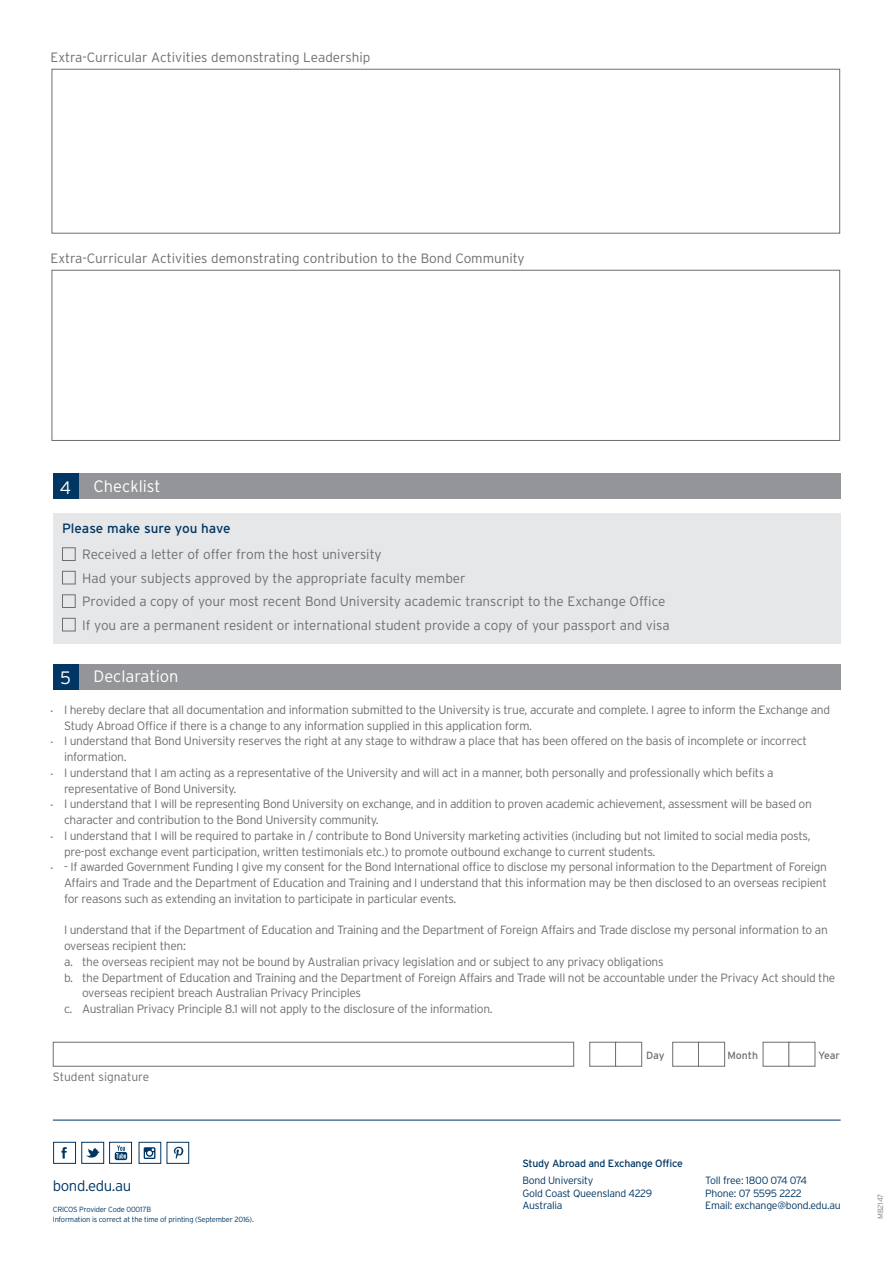
<style>
.page{position:relative;width:893px;height:1263px;background:#fff}
.page>*{position:absolute;margin:0;border:0;box-sizing:border-box;transform-origin:0 0}
.t1{font:300 18px "Interstate";color:#fff}
.t2{font:300 16.5px "Interstate";color:#fff}
.t3{font:300 15px "Interstate";letter-spacing:-.025em;color:#003663}
.t4{font:300 13.5px/23.5px "Interstate";color:#6d6e71}
.t5{font:13.5px "Interstate";color:#003663}
.t6{font:300 12px/15.8px "Interstate";letter-spacing:-.025em;color:#6d6e71}
.t7{font:300 12px "Interstate";color:#6d6e71}
.t8{font:300 10.5px/12.6px "Interstate";letter-spacing:-.025em;color:#003663}
.t9{font:10.5px "Interstate";letter-spacing:-.025em;color:#003663}
.t10{font:10.5px "Interstate";color:#6d6e71}
.t11{font:300 7.5px "Interstate";letter-spacing:-.025em;color:#003663}
.t12{font:300 7.5px "Interstate";color:#808285}
.s1{font-size:7.5px}
</style>
<div class="page">
<div style="left:53px;top:513px;width:788px;height:131px;background:#e6e7e8"></div>
<div style="left:53px;top:1042px;width:521px;height:24px;border:1px solid #6d6e71"></div>
<div style="left:589px;top:1042px;width:27px;height:24px;background:#fff;border:1px solid #6d6e71"></div>
<div style="left:615px;top:1042px;width:27px;height:24px;background:#fff;border:1px solid #6d6e71"></div>
<div style="left:672px;top:1042px;width:27px;height:24px;background:#fff;border:1px solid #6d6e71"></div>
<div style="left:698px;top:1042px;width:27px;height:24px;background:#fff;border:1px solid #6d6e71"></div>
<div style="left:763px;top:1042px;width:27px;height:24px;background:#fff;border:1px solid #6d6e71"></div>
<div style="left:788px;top:1042px;width:27px;height:24px;background:#fff;border:1px solid #6d6e71"></div>
<div style="left:53px;top:473px;width:788px;height:26px;background:#939598"></div>
<div style="left:53px;top:664px;width:788px;height:25px;background:#939598"></div>
<div style="left:53px;top:473px;width:25px;height:26px;background:#003663"></div>
<div style="left:53px;top:664px;width:25px;height:25px;background:#003663"></div>
<div style="left:62px;top:547px;width:14px;height:14px;border:1px solid #6d6e71"></div>
<div style="left:62px;top:571px;width:14px;height:13px;border:1px solid #6d6e71"></div>
<div style="left:62px;top:594px;width:14px;height:14px;border:1px solid #6d6e71"></div>
<div style="left:62px;top:618px;width:14px;height:13px;border:1px solid #6d6e71"></div>
<hr style="left:53px;top:1120px;width:788px;height:1px;background:#003663">
<svg style="left:53px;top:1141px;width:79px;height:23px"></svg>
<svg style="left:138px;top:1141px;width:51px;height:23px"></svg>
<div style="left:52px;top:69px;width:788px;height:165px;border:1px solid #6d6e71"></div>
<div style="left:52px;top:270px;width:788px;height:171px;border:1px solid #6d6e71"></div>
<p class="t4" style="left:51px;top:45px;width:321px">Extra-Curricular Activities demonstrating Leadership</p>
<p class="t4" style="left:51px;top:246px;width:476px">Extra-Curricular Activities demonstrating contribution to the Bond Community</p>
<h1 class="t1" style="left:60px;top:477px;width:13px">4</h1>
<h2 class="t2" style="left:94px;top:477px;width:69px">Checklist</h2>
<p class="t5" style="left:62px;top:520px;width:170px">Please make sure you have</p>
<p class="t4" style="left:82px;top:543px;width:589px">Received a letter of offer from the host university<br>Had your subjects approved by the appropriate faculty member<br>Provided a copy of your most recent Bond University academic transcript to the Exchange Office If you are a permanent resident or international student provide a copy of your passport and visa</p>
<h1 class="t1" style="left:60px;top:667px;width:12px">5</h1>
<h2 class="t2" style="left:94px;top:667px;width:86px">Declaration</h2>
<p class="t6" style="left:64px;top:702px;width:768px;text-indent:-14px"><span class="s1">•</span> I hereby declare that all documentation and information submitted to the University is true, accurate and complete. I agree to inform the Exchange and<br>Study Abroad Office if there is a change to any information supplied in this application form.</p>
<p class="t6" style="left:64px;top:733px;width:744px;text-indent:-14px"><span class="s1">•</span> I understand that Bond University reserves the right at any stage to withdraw a place that has been offered on the basis of incomplete or incorrect information.</p>
<p class="t6" style="left:64px;top:765px;width:711px;text-indent:-14px"><span class="s1">•</span> I understand that I am acting as a representative of the University and will act in a manner, both personally and professionally which befits a representative of Bond University.</p>
<p class="t6" style="left:64px;top:796px;width:749px;text-indent:-14px"><span class="s1">•</span> I understand that I will be representing Bond University on exchange, and in addition to proven academic achievement, assessment will be based on character and contribution to the Bond University community.</p>
<p class="t6" style="left:64px;top:828px;width:748px;text-indent:-14px"><span class="s1">•</span> I understand that I will be required to partake in / contribute to Bond University marketing activities (including but not limited to social media posts, pre-post exchange event participation, written testimonials etc.) to promote outbound exchange to current students.</p>
<p class="t6" style="left:64px;top:859px;width:764px;text-align:justify;text-indent:-14px"><span class="s1">•</span> - If awarded Government Funding I give my consent for the Bond International office to disclose my personal information to the Department of Foreign Affairs and Trade and the Department of Education and Training and I understand that this information may be then disclosed to an overseas recipient for reasons such as extending an invitation to participate in particular events.</p>
<p class="t6" style="left:64px;top:922px;width:765px">I understand that if the Department of Education and Training and the Department of Foreign Affairs and Trade disclose my personal information to an</p>
<p class="t6" style="left:64px;top:938px;width:123px">overseas recipient then:</p>
<p class="t6" style="left:64px;top:954px;width:601px">a. the overseas recipient may not be bound by Australian privacy legislation and or subject to any privacy obligations</p>
<p class="t6" style="left:64px;top:969px;width:773px">b. the Department of Education and Training and the Department of Foreign Affairs and Trade will not be accountable under the Privacy Act should the</p>
<p class="t6" style="left:82px;top:985px;width:281px">overseas recipient breach Australian Privacy Principles</p>
<p class="t6" style="left:64px;top:1001px;width:430px">c. Australian Privacy Principle 8.1 will not apply to the disclosure of the information.</p>
<p class="t7" style="left:53px;top:1070px;width:98px">Student signature</p>
<p class="t3" style="left:53px;top:1177px;width:80px">bond.edu.au</p>
<p class="t11" style="left:53px;top:1215px;width:202px">Information is correct at the time of printing (September 2016).</p>
<p class="t11" style="left:53px;top:1205px;width:100px">CRICOS Provider Code 00017B</p>
<p class="t10" style="left:646px;top:1049px;width:20px">Day</p>
<p class="t10" style="left:727px;top:1049px;width:32px">Month</p>
<p class="t10" style="left:818px;top:1049px;width:23px">Year</p>
<p class="t9" style="left:522px;top:1158px;width:162px">Study Abroad and Exchange Office</p>
<p class="t8" style="left:522px;top:1174px;width:131px">Bond University<br>Gold Coast Queensland 4229<br>Australia</p>
<p class="t8" style="left:705px;top:1174px;width:137px">Toll free: 1800 074 074<br>Phone: 07 5595 2222<br>Email: exchange@bond.edu.au</p>
<p class="t12" style="left:876px;top:1219px;width:27px;rotate:-90deg">MB2147</p>
</div>
